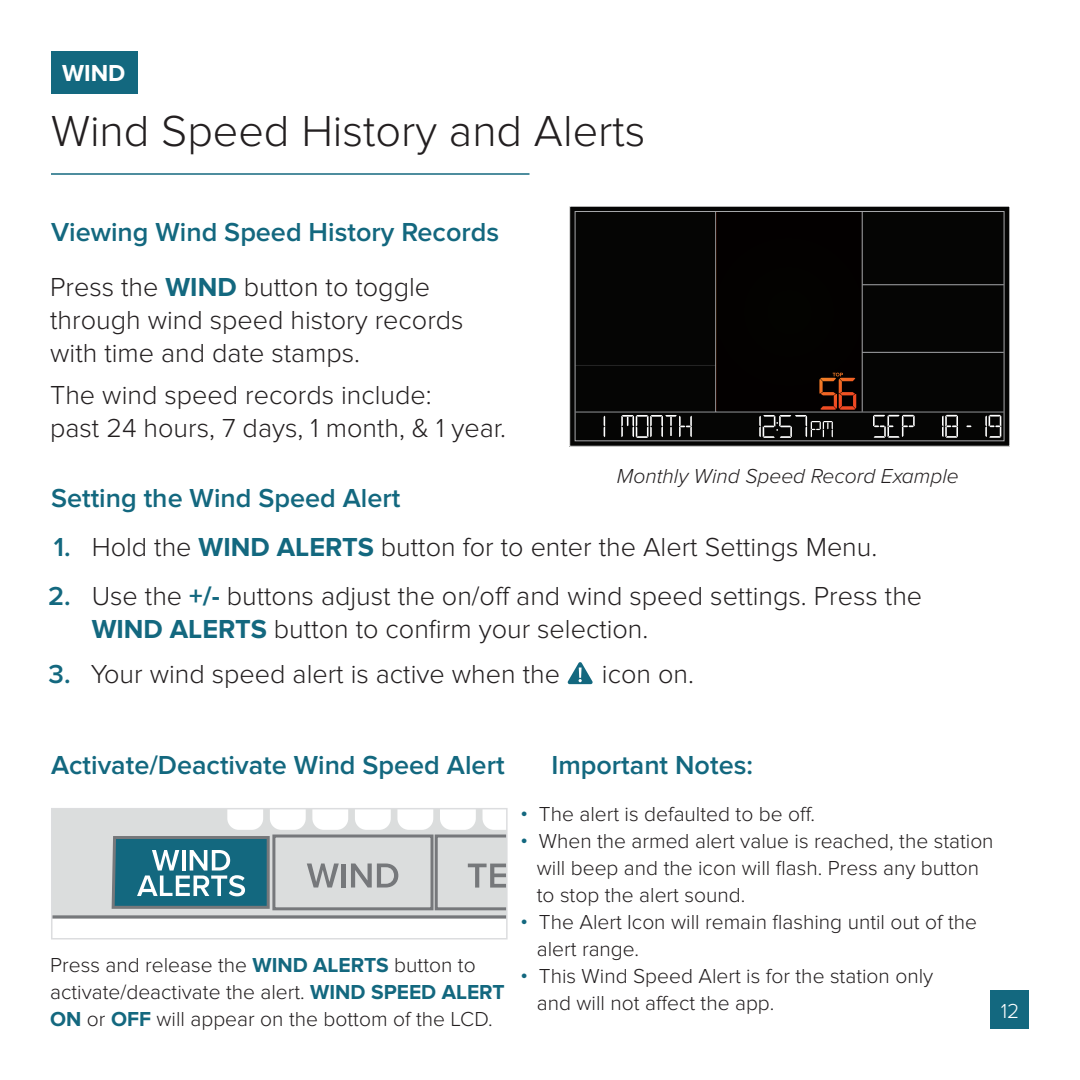
<style>
.page{position:relative;width:1080px;height:1080px;background:#fff}
.page>*{position:absolute;margin:0;border:0;box-sizing:border-box;transform-origin:0 0}
.t1{font:300 45px "Proxima Nova";color:#231f20}
.t2{font:300 27px/33px "Proxima Nova";color:#231f20}
.t3{font:600 27px "Proxima Nova";color:#13687f}
.t4{font:700 24px "Proxima Nova";color:#fff}
.t5{font:300 21px/27px "Proxima Nova";color:#231f20}
.t6{font:italic 300 21px "Proxima Nova";color:#231f20}
.t7{font:300 21px "Proxima Nova";color:#fff}
.s1{font-weight:700;color:#13687f}
.s2{font-weight:500;color:#13687f}
</style>
<div class="page">
<svg style="left:54px;top:811px;width:451px;height:108px;background:#afbfc4"></svg>
<div style="left:51px;top:808px;width:457px;height:132px;border:2px solid #dcdddf"></div>
<div style="left:991px;top:991px;width:38px;height:38px;background:#13687f"></div>
<hr style="left:51px;top:173px;width:479px;height:2px;background:#13687f">
<div style="left:51px;top:51px;width:87px;height:42px;background:#13687f"></div>
<svg style="left:568px;top:662px;width:25px;height:22px"></svg>
<div style="left:570px;top:206px;width:440px;height:240px;background:#050504"></div>
<hr style="left:576px;top:412px;width:428px;height:1px;background:#929497">
<hr style="left:715px;top:211px;width:1px;height:201px;background:#a7a8ab">
<hr style="left:862px;top:212px;width:1px;height:200px;background:#a7a8ab">
<hr style="left:862px;top:352px;width:142px;height:1px;background:#a7a8ab">
<hr style="left:862px;top:284px;width:142px;height:1px;background:#a7a8ab">
<div style="left:575px;top:211px;width:430px;height:230px;border:1px solid #a7a8ab"></div>
<hr style="left:575px;top:365px;width:141px;height:1px;background:#a7a8ab">
<svg style="left:621px;top:415px;width:71px;height:23px"></svg>
<svg style="left:604px;top:416px;width:1px;height:21px"></svg>
<svg style="left:717px;top:372px;width:144px;height:66px"></svg>
<svg style="left:873px;top:415px;width:42px;height:23px"></svg>
<svg style="left:985px;top:415px;width:16px;height:23px"></svg>
<svg style="left:942px;top:415px;width:16px;height:23px"></svg>
<p class="t4" style="left:62px;top:59px;width:65px">WIND</p>
<p class="t1" style="left:51px;top:105px;width:596px">Wind Speed History and Alerts</p>
<p class="t3" style="left:51px;top:216px;width:450px">Viewing Wind Speed History Records</p>
<p class="t2" style="left:50px;top:271px;width:415px">Press the <span class="s1">WIND</span> button to toggle through wind speed history records with time and date stamps.</p>
<p class="t2" style="left:50px;top:379px;width:383px">The wind speed records include:</p>
<p class="t2" style="left:50px;top:412px;width:457px">past 24 hours, 7 days, 1 month, &amp; 1 year.</p>
<p class="t3" style="left:51px;top:482px;width:351px">Setting the Wind Speed Alert</p>
<p class="t6" style="left:617px;top:464px;width:344px">Monthly Wind Speed Record Example</p>
<p class="t3" style="left:54px;top:531px;width:18px">1.</p>
<p class="t2" style="left:92px;top:531px;width:787px">Hold the <span class="s1">WIND ALERTS</span> button for to enter the Alert Settings Menu.</p>
<p class="t3" style="left:48px;top:580px;width:24px">2.</p>
<p class="t2" style="left:92px;top:579px;width:832px">Use the <span class="s1">+/-</span> buttons adjust the on/off and wind speed settings. Press the<br><span class="s1">WIND ALERTS</span> button to confirm your selection.</p>
<p class="t3" style="left:49px;top:659px;width:24px">3.</p>
<p class="t2" style="left:91px;top:658px;width:471px">Your wind speed alert is active when the</p>
<p class="t2" style="left:602px;top:658px;width:94px">icon on.</p>
<p class="t3" style="left:51px;top:749px;width:455px">Activate/Deactivate Wind Speed Alert</p>
<p class="t3" style="left:551px;top:749px;width:203px">Important Notes:</p>
<p class="t5" style="left:50px;top:952px;width:456px">Press and release the <span class="s1">WIND ALERTS</span> button to activate/deactivate the alert. <span class="s1">WIND SPEED ALERT<br>ON</span> or <span class="s1">OFF</span> will appear on the bottom of the LCD.</p>
<p class="t5" style="left:520px;top:801px;width:296px"><span class="s2">•</span> The alert is defaulted to be off.</p>
<p class="t5" style="left:520px;top:828px;width:475px"><span class="s2">•</span> When the armed alert value is reached, the station</p>
<p class="t5" style="left:537px;top:855px;width:444px">will beep and the icon will flash. Press any button</p>
<p class="t5" style="left:537px;top:882px;width:210px">to stop the alert sound.</p>
<p class="t5" style="left:520px;top:909px;width:458px"><span class="s2">•</span> The Alert Icon will remain flashing until out of the</p>
<p class="t5" style="left:537px;top:936px;width:104px">alert range.</p>
<p class="t5" style="left:520px;top:963px;width:414px"><span class="s2">•</span> This Wind Speed Alert is for the station only</p>
<p class="t5" style="left:537px;top:990px;width:239px">and will not affect the app.</p>
<p class="t7" style="left:1001px;top:999px;width:20px">12</p>
</div>
